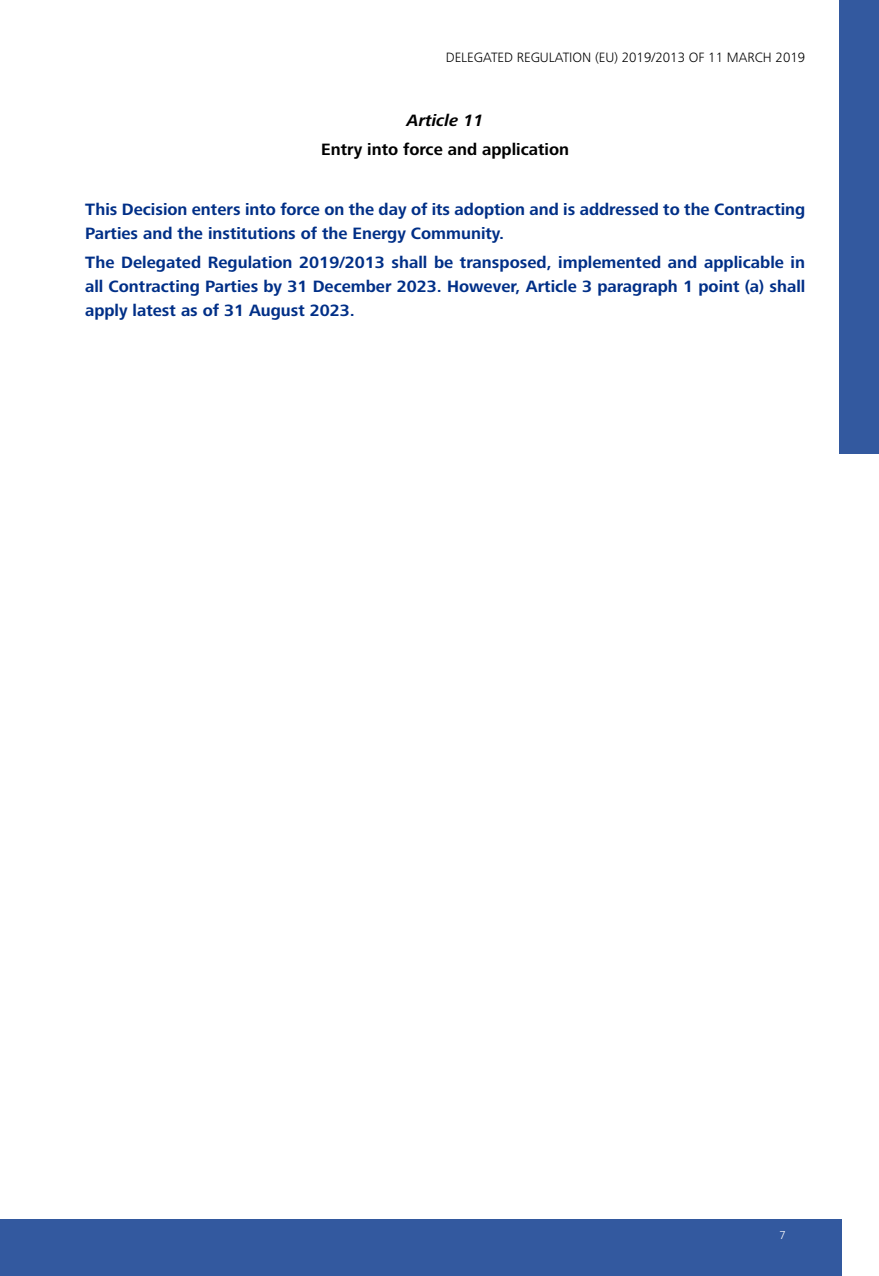
<style>
.page{position:relative;width:879px;height:1276px;background:#fff}
.page>*{position:absolute;margin:0;border:0;box-sizing:border-box;transform-origin:0 0}
.t1{font:700 17px/24px "Frutiger Next Pro";color:#002f87}
.t2{font:700 17px "Frutiger Next Pro";color:#000}
.t3{font:italic 700 17px "Frutiger Next Pro";color:#000}
.t4{font:300 14px "Frutiger Next Pro";color:#000}
.t5{font:300 12px "Frutiger Next Pro";color:#fff}
</style>
<div class="page">
<div style="left:0;top:1219px;width:841px;height:57px;background:#33599f"></div>
<div style="left:839px;top:0;width:40px;height:454px;background:#33599f"></div>
<p class="t4" style="left:446px;top:49px;width:361px">DELEGATED REGULATION (EU) 2019/2013 OF 11 MARCH 2019</p>
<p class="t3" style="left:407px;top:110px;width:78px">Article 11</p>
<p class="t2" style="left:321px;top:140px;width:249px">Entry into force and application</p>
<p class="t1" style="left:85px;top:197px;width:722px">This Decision enters into force on the day of its adoption and is addressed to the Contracting<br>Parties and the institutions of the Energy Community.</p>
<p class="t1" style="left:85px;top:251px;width:722px;text-align:justify">The Delegated Regulation 2019/2013 shall be transposed, implemented and applicable in all Contracting Parties by 31 December 2023. However, Article 3 paragraph 1 point (a) shall apply latest as of 31 August 2023.</p>
<p class="t5" style="left:779px;top:1227px;width:8px">7</p>
</div>
